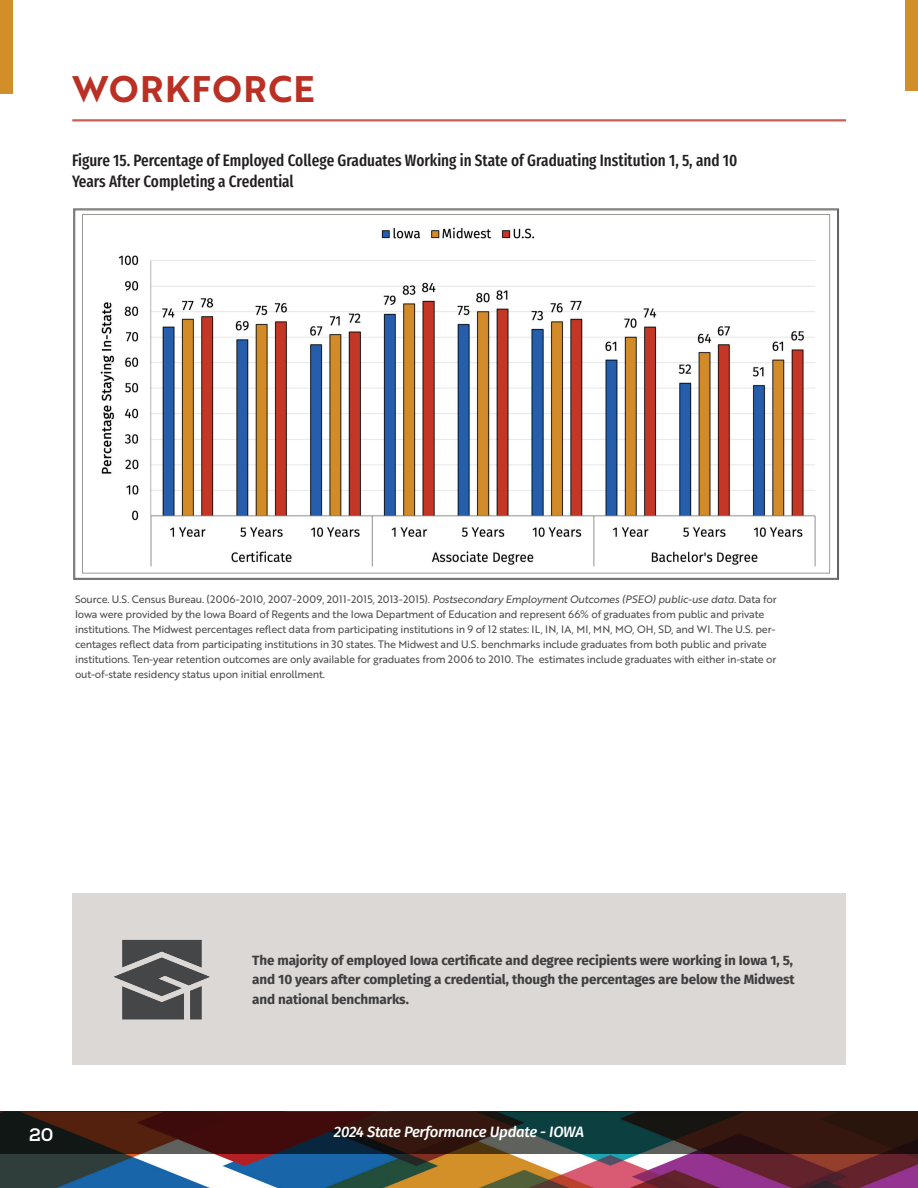
<style>
.page{position:relative;width:918px;height:1188px;background:#fff}
.page>*{position:absolute;margin:0;border:0;box-sizing:border-box;transform-origin:0 0}
.t1{font:36px "Brother 1816 Bold";letter-spacing:.04em;color:#ba3024}
.t2{font:800 18px "Nexa Slab";color:#fff}
.t3{font:500 16.5px/21px "Fira Sans Compressed";color:#231f20}
.t4{font:italic 500 15px "Fira Sans";letter-spacing:-.02em;color:#fff}
.t5{font:700 13.5px/19.5px "Fira Sans";letter-spacing:-.01em;color:#3e3e3f}
.t6{font:10.5px/15px "Brother 1816 Regular";letter-spacing:-.02em;color:#4b4c4d}
.s1{font-family:"Brother 1816 Regular Italic"}
</style>
<div class="page">
<img style="left:0;top:1154px;width:918px;height:34px">
<svg style="left:0;top:1111px;width:918px;height:43px;background:#2f1f1a"></svg>
<div style="left:905px;top:0;width:13px;height:91px;background:#d18e29"></div>
<div style="left:72px;top:893px;width:774px;height:172px;background:#dcd8d5"></div>
<div style="left:0;top:0;width:12px;height:93px;background:#d18e29"></div>
<hr style="left:72px;top:120px;width:774px;height:1px;background:#ba3024">
<hr style="left:72px;top:121px;width:774px;height:1px;background:#ba3024">
<img style="left:113px;top:939px;width:97px;height:81px">
<svg style="left:73px;top:208px;width:766px;height:372px"></svg>
<h1 class="t1" style="left:72px;top:61px;width:244px">WORKFORCE</h1>
<h3 class="t3" style="left:72px;top:149px;width:667px">Figure 15. Percentage of Employed College Graduates Working in State of Graduating Institution 1, 5, and 10<br>Years After Completing a Credential</h3>
<p class="t6" style="left:75px;top:591px;width:703px">Source. U.S. Census Bureau. (2006-2010, 2007-2009, 2011-2015, 2013-2015). <span class="s1">Postsecondary Employment Outcomes (PSEO) public-use data.</span> Data for Iowa were provided by the Iowa Board of Regents and the Iowa Department of Education and represent 66% of graduates from public and private institutions. The Midwest percentages reflect data from participating institutions in 9 of 12 states: IL, IN, IA, MI, MN, MO, OH, SD, and WI. The U.S. per&shy;centages reflect data from participating institutions in 30 states. The Midwest and U.S. benchmarks include graduates from both public and private institutions. Ten-year retention outcomes are only available for graduates from 2006 to 2010. The estimates include graduates with either in-state or out-of-state residency status upon initial enrollment.</p>
<p class="t5" style="left:252px;top:949px;width:544px">The majority of employed Iowa certificate and degree recipients were working in Iowa 1, 5, and 10 years after completing a credential, though the percentages are below the Midwest and national benchmarks.</p>
<h2 class="t2" style="left:29px;top:1123px;width:26px">20</h2>
<h3 class="t4" style="left:334px;top:1120px;width:252px">2024 State Performance Update - IOWA</h3>
</div>
